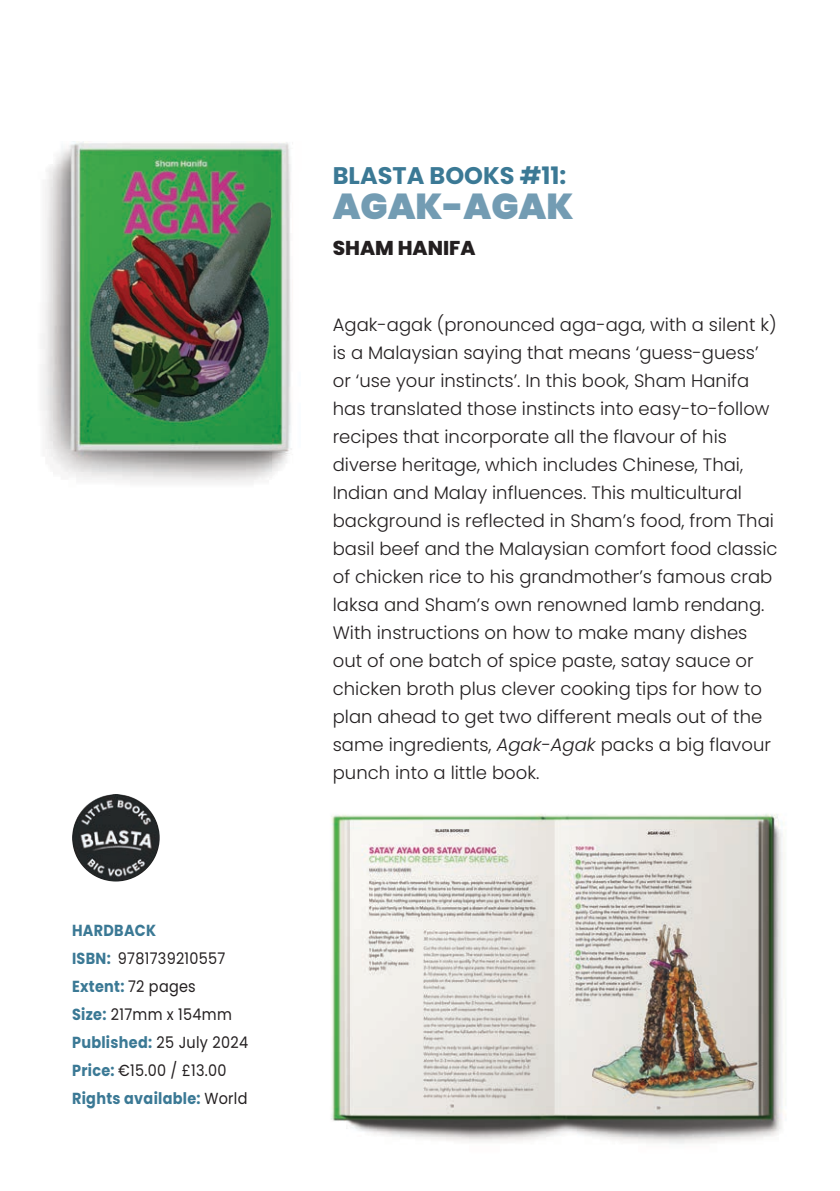
<style>
.page{position:relative;width:840px;height:1191px;background:#fff}
.page>*{position:absolute;margin:0;border:0;box-sizing:border-box;transform-origin:0 0}
.t1{font:900 36px "Poppins";color:#739cb3}
.t2{font:700 24px "Poppins";color:#3b7995}
.t3{font:800 20px "Poppins";color:#231f20}
.t4{font:300 18px/28px "Poppins";color:#231f20}
.t5{font:16px/28px "Poppins";letter-spacing:.02em;color:#231f20;scale:.9 1}
.s1{font-weight:700;color:#3b7995}
.s2{font-style:italic}
</style>
<div class="page">
<img style="left:42px;top:142px;width:250px;height:341px">
<img style="left:72px;top:794px;width:87px;height:87px;border-radius:44px">
<img style="left:331px;top:814px;width:454px;height:330px">
<p class="t5" style="left:72px;top:916px;width:197px"><span class="s1">HARDBACK<br>ISBN:</span> 9781739210557<br><span class="s1">Extent:</span> 72 pages<br><span class="s1">Size:</span> 217mm x 154mm<br><span class="s1">Published:</span> 25 July 2024<br><span class="s1">Price:</span> €15.00 / £13.00<br><span class="s1">Rights available:</span> World</p>
<h2 class="t2" style="left:332px;top:162px;width:235px">BLASTA BOOKS #11:</h2>
<h1 class="t1" style="left:332px;top:186px;width:242px">AGAK-AGAK</h1>
<p class="t3" style="left:332px;top:236px;width:144px">SHAM HANIFA</p>
<p class="t4" style="left:332px;top:311px;width:446px">Agak-agak (pronounced aga-aga, with a silent k) is a Malaysian saying that means ‘guess-guess’ or ‘use your instincts’. In this book, Sham Hanifa has translated those instincts into easy-to-follow recipes that incorporate all the flavour of his diverse heritage, which includes Chinese, Thai, Indian and Malay influences. This multicultural background is reflected in Sham’s food, from Thai basil beef and the Malaysian comfort food classic of chicken rice to his grandmother’s famous crab laksa and Sham’s own renowned lamb rendang.<br>With instructions on how to make many dishes out of one batch of spice paste, satay sauce or chicken broth plus clever cooking tips for how to plan ahead to get two different meals out of the same ingredients, <span class="s2">Agak-Agak</span> packs a big flavour punch into a little book.</p>
</div>
